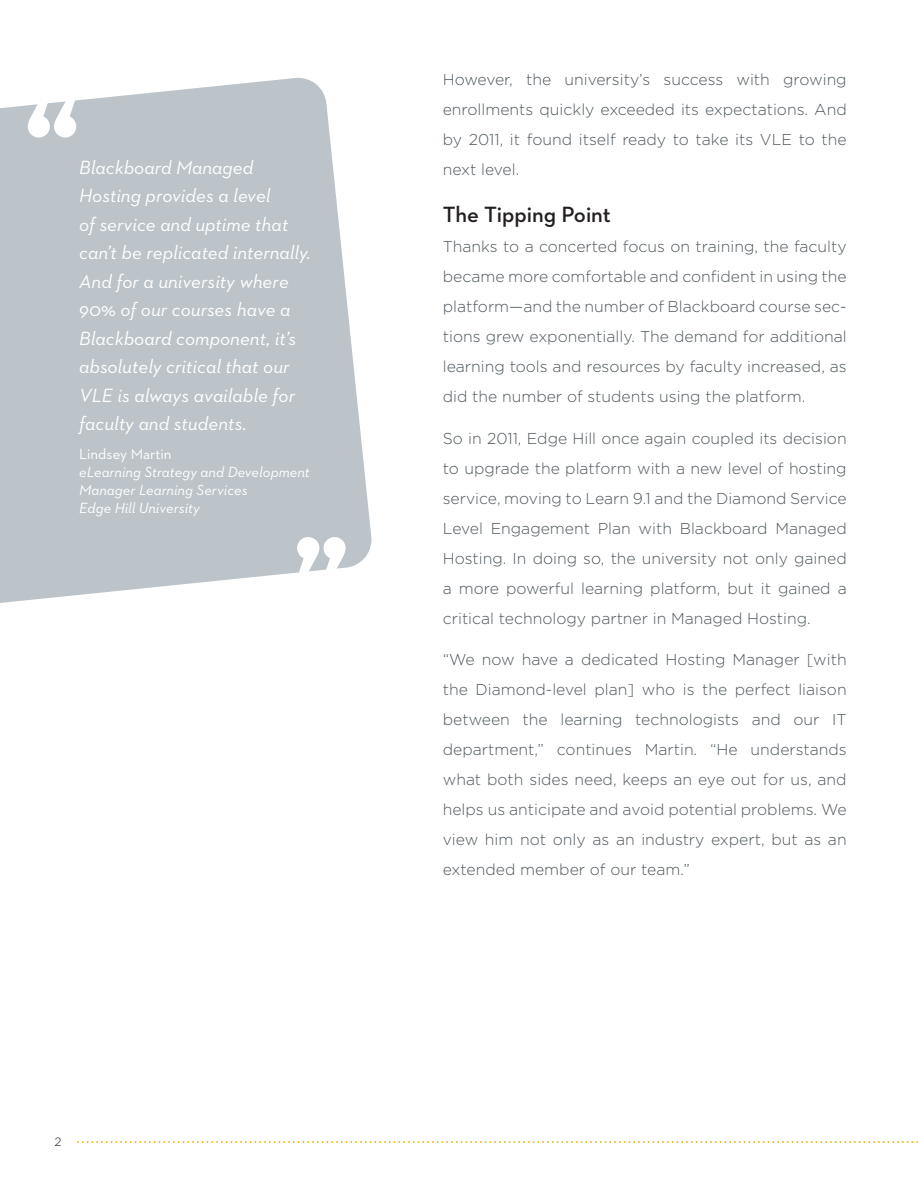
<style>
.page{position:relative;width:918px;height:1188px;background:#fff}
.page>*{position:absolute;margin:0;border:0;box-sizing:border-box;transform-origin:0 0}
.BODY_TITLE{font:600 22.5px "Neutraface 2 Text";color:#231f20}
.QUOTE{font:italic 19.5px/28.5px "Neutraface 2 Text";color:#fff}
.BODY{font:300 15.75px/30px "Gotham";color:#4e575c;text-align:justify}
.QUOTE_CREDIT{font:italic 15px/18px "Neutraface 2 Text";color:#fff}
.QUOTE_CREDIT-2{font:15px "Neutraface 2 Text";color:#fff}
.t1{font:300 12px "Gotham";color:#231f20}
</style>
<div class="page">
<svg style="left:78px;top:1141px;width:840px;height:2px"></svg>
<svg style="left:0;top:77px;width:371px;height:526px;background:#c3cacf"></svg>
<svg style="left:28px;top:98px;width:48px;height:40px"></svg>
<svg style="left:297px;top:537px;width:49px;height:39px"></svg>
<p class="QUOTE" style="left:79px;top:152px;width:233px">Blackboard Managed<br>Hosting provides a level<br>of service and uptime that can’t be replicated internally.<br>And for a university where<br>90% of our courses have a<br>Blackboard component, it’s absolutely critical that our<br>VLE is always available for faculty and students.</p>
<p class="QUOTE_CREDIT-2" style="left:79px;top:444px;width:94px">Lindsey Martin</p>
<p class="QUOTE_CREDIT" style="left:79px;top:462px;width:232px">eLearning Strategy and Development<br>Manager Learning Services</p>
<p class="QUOTE_CREDIT" style="left:79px;top:498px;width:122px">Edge Hill University</p>
<p class="t1" style="left:54px;top:1134px;width:9px">2</p>
<p class="BODY" style="left:443px;top:64px;width:405px">However, the university’s success with growing enrollments quickly exceeded its expectations. And by 2011, it found itself ready to take its VLE to the next level.</p>
<p class="BODY_TITLE" style="left:443px;top:200px;width:170px">The Tipping Point</p>
<p class="BODY" style="left:443px;top:231px;width:405px">Thanks to a concerted focus on training, the faculty became more comfortable and confident in using the platform—and the number of Blackboard course sec&shy;tions grew exponentially. The demand for additional learning tools and resources by faculty increased, as did the number of students using the platform.</p>
<p class="BODY" style="left:443px;top:423px;width:405px">So in 2011, Edge Hill once again coupled its decision to upgrade the platform with a new level of hosting service, moving to Learn 9.1 and the Diamond Service Level Engagement Plan with Blackboard Managed Hosting. In doing so, the university not only gained a more powerful learning platform, but it gained a critical technology partner in Managed Hosting.</p>
<p class="BODY" style="left:443px;top:644px;width:405px">“We now have a dedicated Hosting Manager [with the Diamond-level plan] who is the perfect liaison between the learning technologists and our IT department,” continues Martin. “He understands what both sides need, keeps an eye out for us, and helps us anticipate and avoid potential problems. We view him not only as an industry expert, but as an extended member of our team.”</p>
</div>
